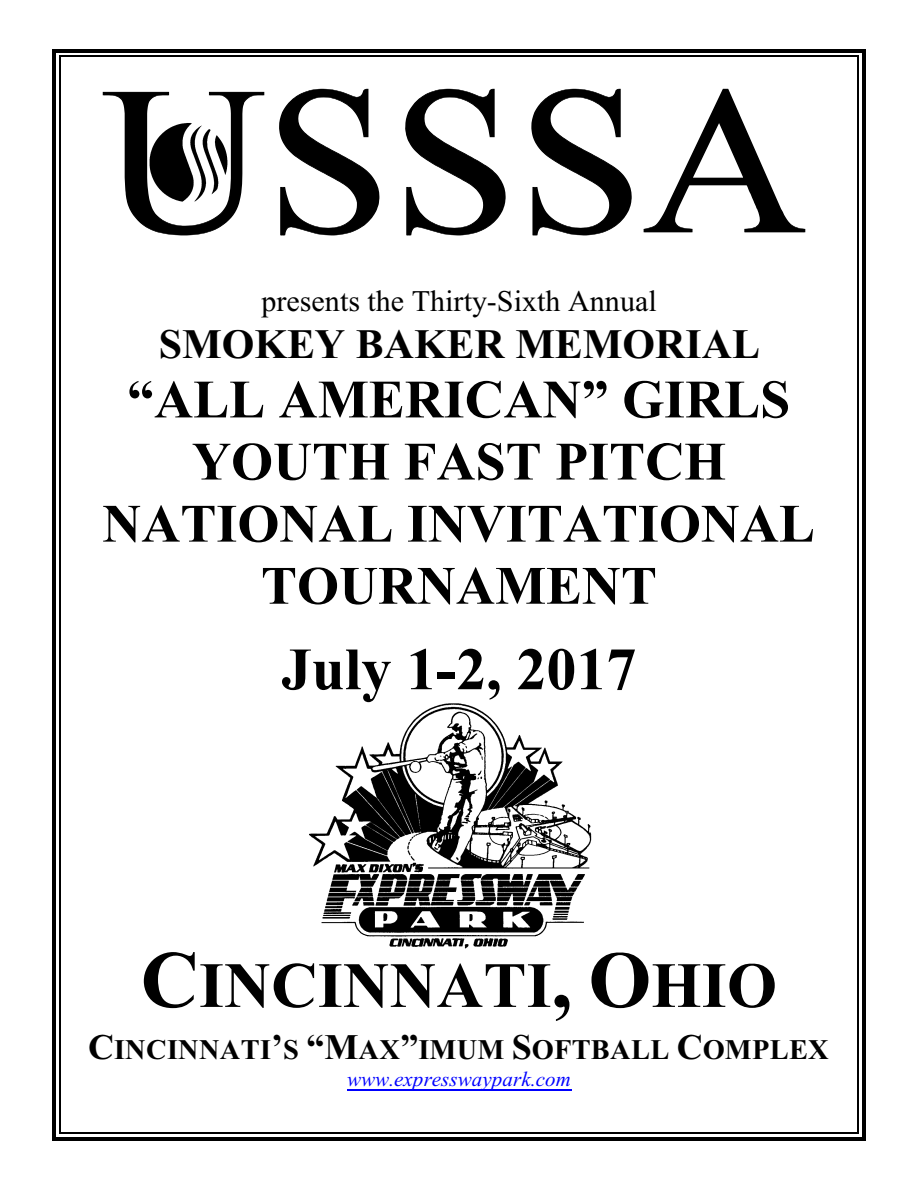
<style>
.page{position:relative;width:918px;height:1188px;background:#fff}
.page>*{position:absolute;margin:0;border:0;box-sizing:border-box;transform-origin:0 0}
.t1{font:700 64.5px "Times New Roman";letter-spacing:.005em;color:#000}
.t2{font:700 60px "Times New Roman";color:#000}
.t3{font:700 54px/62.1px "Times New Roman";color:#000;text-align:center}
.t4{font:700 42px "Times New Roman";color:#000}
.t5{font:30px "Times New Roman";color:#000}
.t6{font:700 28.5px "Times New Roman";letter-spacing:.01em;color:#000}
.t7{font:italic 21px "Times New Roman";color:#00f}
.s1{font-size:81px}
.s2{font-size:36px}
</style>
<div class="page">
<hr style="left:59px;top:56px;width:1px;height:1078px;background:#000">
<hr style="left:857px;top:56px;width:2px;height:1078px;background:#000">
<hr style="left:59px;top:56px;width:800px;height:1px;background:#000">
<hr style="left:59px;top:1133px;width:800px;height:1px;background:#000">
<hr style="left:53px;top:49px;width:3px;height:1091px;background:#000">
<hr style="left:862px;top:49px;width:3px;height:1091px;background:#000">
<hr style="left:53px;top:49px;width:812px;height:4px;background:#000">
<hr style="left:53px;top:1137px;width:812px;height:3px;background:#000">
<img style="left:309px;top:703px;width:283px;height:246px">
<hr style="left:347px;top:1089px;width:224px;height:1px;background:#00f">
<svg style="left:103px;top:92px;width:161px;height:143px"></svg>
<svg style="left:279px;top:89px;width:101px;height:146px"></svg>
<svg style="left:405px;top:89px;width:101px;height:146px"></svg>
<svg style="left:531px;top:89px;width:101px;height:146px"></svg>
<svg style="left:643px;top:89px;width:162px;height:143px"></svg>
<p class="t5" style="left:261px;top:290px;width:397px">presents the Thirty-Sixth Annual</p>
<p class="t4" style="left:159px;top:330px;width:603px">SMOKEY BAKER MEMORIAL</p>
<p class="t3" style="left:102px;top:374px;width:714px">“ALL AMERICAN” GIRLS<br>YOUTH FAST PITCH<br>NATIONAL INVITATIONAL<br>TOURNAMENT</p>
<p class="t2" style="left:281px;top:649px;width:357px">July 1-2, 2017</p>
<p class="t1" style="left:141px;top:963px;width:638px"><span class="s1">C</span>INCINNATI<span class="s1">, O</span>HIO</p>
<p class="t6" style="left:88px;top:1039px;width:742px"><span class="s2">C</span>INCINNATI<span class="s2">’</span>S <span class="s2">“M</span>AX<span class="s2">”</span>IMUM <span class="s2">S</span>OFTBALL <span class="s2">C</span>OMPLEX</p>
<p class="t7" style="left:347px;top:1072px;width:226px">www.expresswaypark.com</p>
</div>
